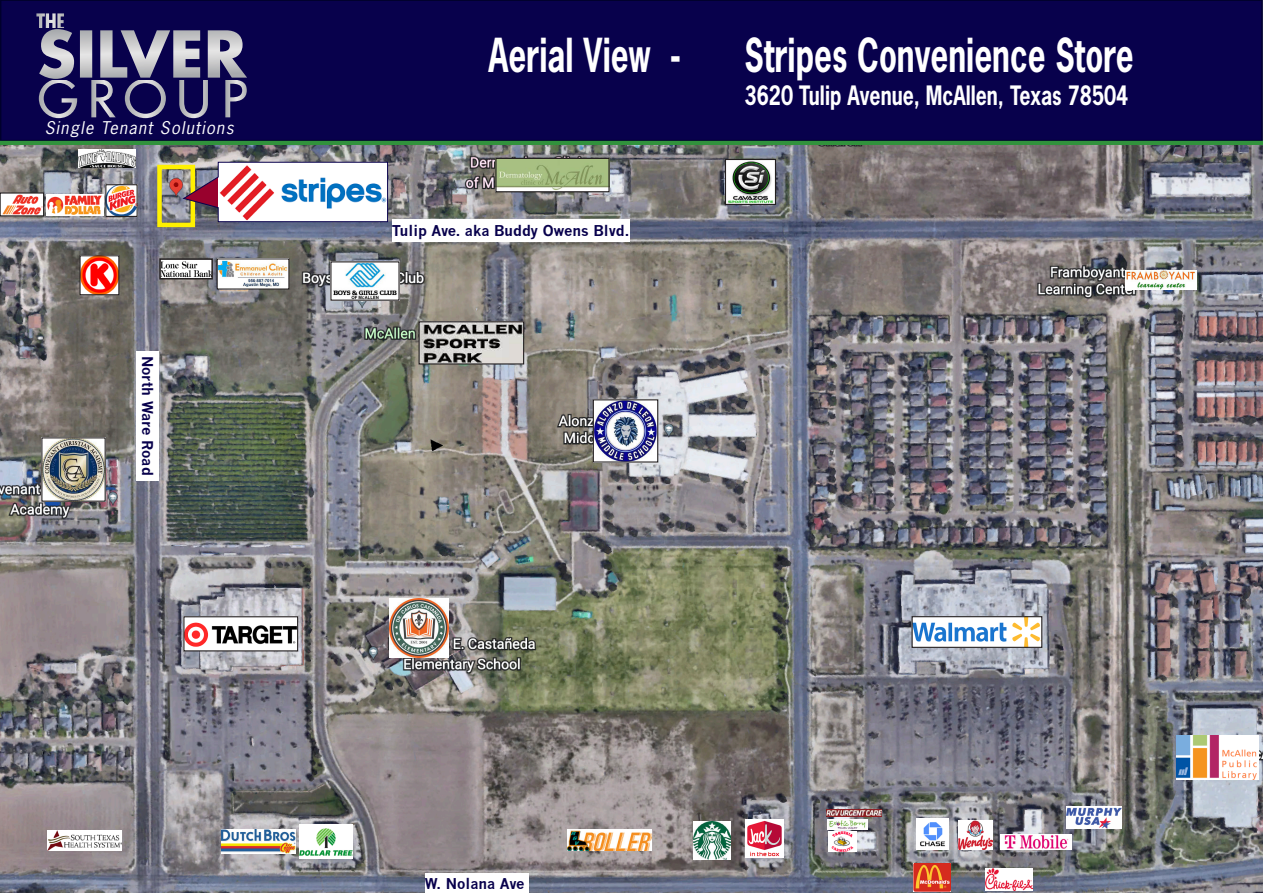
<style>
.page{position:relative;width:1263px;height:893px;background:#fff}
.page>*{position:absolute;margin:0;border:0;box-sizing:border-box;transform-origin:0 0}
.t1{font:700 44.1px "News Gothic Std";color:#fff;scale:.71 1}
.t2{font:700 25.2px "News Gothic Std";color:#fff;scale:.78 1}
.t3{font:italic 16.5px "News Gothic Std";color:#fff}
.bluelabel{font:700 14.55px "News Gothic";color:#08014c}
</style>
<div class="page">
<div style="left:0;top:0;width:1263px;height:141px;background:#08014c;border:2px solid #00002c"></div>
<svg style="left:36px;top:13px;width:211px;height:105px"></svg>
<svg style="left:0;top:141px;width:1263px;height:5px;background:#3e8b47"></svg>
<img style="left:0;top:146px;width:1263px;height:747px">
<img style="left:82px;top:257px;width:35px;height:36px">
<img style="left:107px;top:186px;width:29px;height:29px">
<div style="left:105px;top:184px;width:33px;height:33px;border:1px solid #231f20"></div>
<img style="left:2px;top:194px;width:40px;height:20px">
<div style="left:0;top:192px;width:44px;height:24px;border:1px solid #231f20"></div>
<img style="left:46px;top:195px;width:58px;height:21px">
<img style="left:595px;top:401px;width:61px;height:60px">
<div style="left:593px;top:399px;width:65px;height:64px;border:1px solid #231f20"></div>
<img style="left:185px;top:618px;width:111px;height:31px">
<div style="left:183px;top:616px;width:115px;height:35px;border:1px solid #231f20"></div>
<img style="left:390px;top:598px;width:59px;height:59px">
<img style="left:43px;top:439px;width:61px;height:61px">
<div style="left:41px;top:437px;width:65px;height:65px;border:1px solid #231f20"></div>
<img style="left:913px;top:618px;width:127px;height:28px">
<div style="left:911px;top:616px;width:131px;height:32px;border:1px solid #231f20"></div>
<img style="left:300px;top:825px;width:53px;height:33px">
<img style="left:222px;top:830px;width:74px;height:23px">
<img style="left:567px;top:830px;width:85px;height:21px">
<img style="left:693px;top:821px;width:38px;height:38px">
<img style="left:745px;top:820px;width:39px;height:38px">
<img style="left:916px;top:818px;width:32px;height:32px">
<img style="left:958px;top:821px;width:34px;height:29px">
<img style="left:914px;top:863px;width:37px;height:28px">
<img style="left:986px;top:869px;width:46px;height:21px">
<img style="left:1001px;top:835px;width:71px;height:14px">
<img style="left:219px;top:260px;width:68px;height:27px">
<img style="left:332px;top:263px;width:66px;height:36px">
<img style="left:420px;top:323px;width:102px;height:39px">
<div style="left:418px;top:321px;width:106px;height:43px;border:1px solid #231f20"></div>
<img style="left:497px;top:160px;width:111px;height:30px">
<div style="left:495px;top:158px;width:115px;height:34px;border:1px solid #231f20"></div>
<div style="left:157px;top:165px;width:38px;height:62px;border:4px solid #fff101"></div>
<svg style="left:182px;top:162px;width:206px;height:60px"></svg>
<img style="left:727px;top:161px;width:47px;height:42px">
<div style="left:725px;top:159px;width:51px;height:46px;border:1px solid #231f20"></div>
<img style="left:826px;top:809px;width:55px;height:8px">
<img style="left:827px;top:820px;width:41px;height:9px">
<img style="left:828px;top:831px;width:28px;height:21px">
<div style="left:137px;top:351px;width:22px;height:129px;background:#fff"></div>
<div style="left:392px;top:220px;width:237px;height:22px;background:#fff"></div>
<div style="left:425px;top:874px;width:104px;height:19px;background:#fff"></div>
<img style="left:47px;top:831px;width:74px;height:20px">
<img style="left:1176px;top:736px;width:83px;height:44px">
<img style="left:1125px;top:270px;width:72px;height:20px">
<img style="left:1066px;top:807px;width:55px;height:22px">
<img style="left:78px;top:150px;width:57px;height:17px">
<img style="left:162px;top:261px;width:48px;height:15px">
<div style="left:159px;top:258px;width:54px;height:21px;border:2px solid #231f20"></div>
<p class="t3" style="left:45px;top:118px;width:194px">Single Tenant Solutions</p>
<p class="bluelabel" style="left:156px;top:356px;width:121px;rotate:90deg">North Ware Road</p>
<p class="t1" style="left:488px;top:26px;width:273px">Aerial View -</p>
<p class="bluelabel" style="left:392px;top:222px;width:239px">Tulip Ave. aka Buddy Owens Blvd.</p>
<h1 class="t1" style="left:745px;top:26px;width:549px">Stripes Convenience Store</h1>
<h2 class="t2" style="left:745px;top:79px;width:494px">3620 Tulip Avenue, McAllen, Texas 78504</h2>
<p class="bluelabel" style="left:425px;top:875px;width:101px">W. Nolana Ave</p>
</div>
